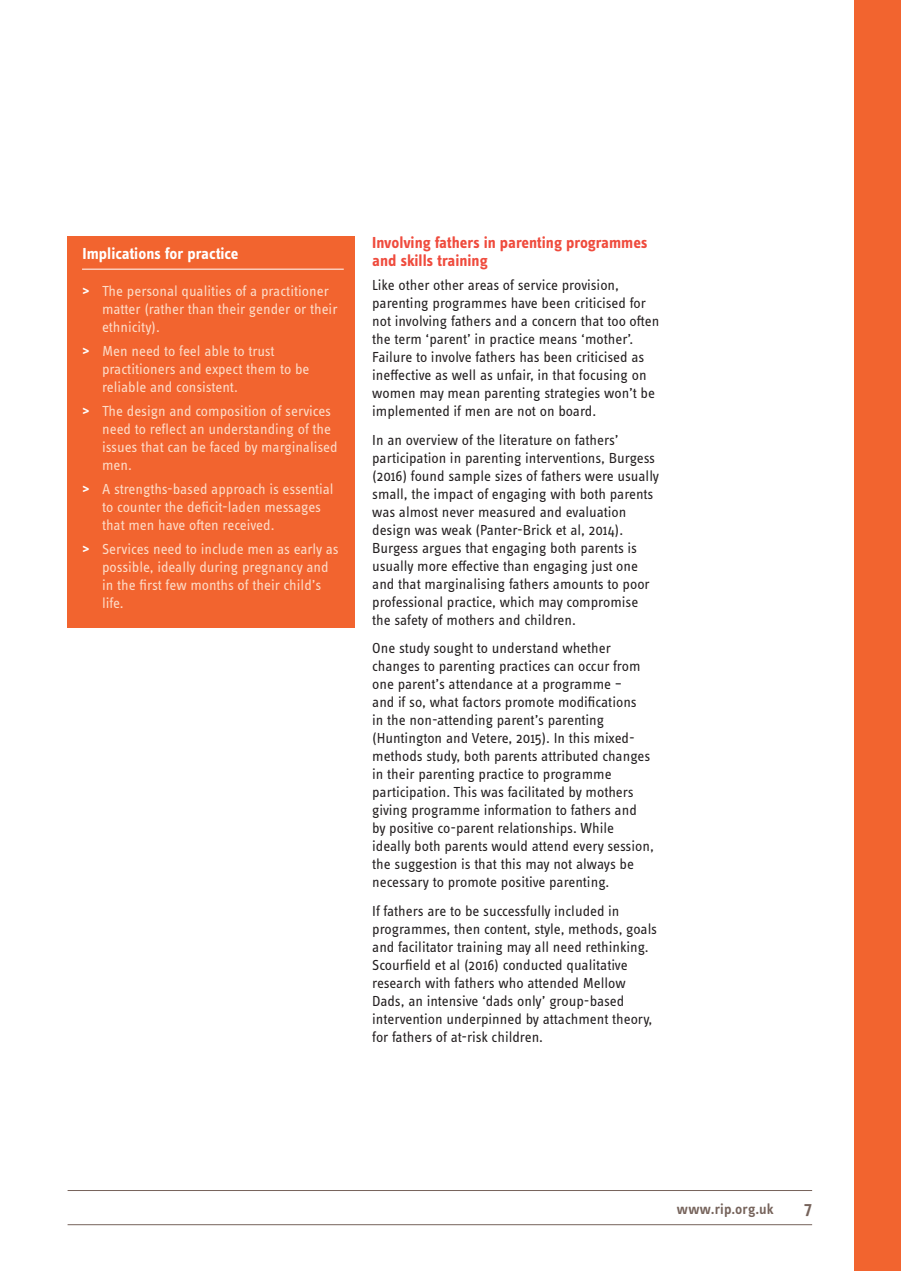
<style>
.page{position:relative;width:901px;height:1271px;background:#fff}
.page>*{position:absolute;margin:0;border:0;box-sizing:border-box;transform-origin:0 0}
.t1{font:600 18px "Info Text Pro";color:#76635b}
.t2{font:700 16.5px/18px "Info Text Pro";color:#ef4b3d}
.t3{font:700 16.5px "Info Text Pro";color:#fff}
.t4{font:15px/18px "Info Text Pro";color:#231f20}
.List_Paragraph{font:15px/18px "Info Text Pro";color:#fddcc8}
.t5{font:600 15px "Info Text Pro";letter-spacing:.005em;color:#76635b}
.s1{font-weight:700;color:#fff}
</style>
<div class="page">
<div style="left:68px;top:236px;width:287px;height:391px;background:#f2642f"></div>
<hr style="left:82px;top:269px;width:262px;height:1px;background:#fff">
<hr style="left:68px;top:1224px;width:744px;height:1px;background:#76635b">
<hr style="left:68px;top:1190px;width:744px;height:1px;background:#76635b">
<div style="left:854px;top:0;width:46px;height:1270px;background:#f2642f"></div>
<p class="t3" style="left:83px;top:243px;width:157px">Implications for practice</p>
<p class="List_Paragraph" style="left:102px;top:282px;width:237px;text-indent:-20px"><span class="s1">&gt;</span> The personal qualities of a practitioner matter (rather than their gender or their ethnicity).</p>
<p class="List_Paragraph" style="left:102px;top:342px;width:209px;text-indent:-20px"><span class="s1">&gt;</span> Men need to feel able to trust practitioners and expect them to be reliable and consistent.</p>
<p class="List_Paragraph" style="left:102px;top:402px;width:237px;text-indent:-20px"><span class="s1">&gt;</span> The design and composition of services need to reflect an understanding of the issues that can be faced by marginalised men.</p>
<p class="List_Paragraph" style="left:102px;top:480px;width:233px;text-indent:-20px"><span class="s1">&gt;</span> A strengths-based approach is essential to counter the deficit-laden messages that men have often received.</p>
<p class="List_Paragraph" style="left:102px;top:540px;width:238px;text-indent:-20px"><span class="s1">&gt;</span> Services need to include men as early as possible, ideally during pregnancy and in the first few months of their child’s life.</p>
<p class="t2" style="left:372px;top:233px;width:277px">Involving fathers in parenting programmes and skills training</p>
<p class="t4" style="left:372px;top:276px;width:288px">Like other other areas of service provision, parenting programmes have been criticised for not involving fathers and a concern that too often the term ‘parent’ in practice means ‘mother’.<br>Failure to involve fathers has been criticised as ineffective as well as unfair, in that focusing on women may mean parenting strategies won’t be implemented if men are not on board.</p>
<p class="t4" style="left:372px;top:430px;width:288px">In an overview of the literature on fathers’ participation in parenting interventions, Burgess (2016) found sample sizes of fathers were usually small, the impact of engaging with both parents was almost never measured and evaluation design was weak (Panter-Brick et al, 2014).<br>Burgess argues that engaging both parents is usually more effective than engaging just one and that marginalising fathers amounts to poor professional practice, which may compromise the safety of mothers and children.</p>
<p class="t4" style="left:372px;top:639px;width:283px">One study sought to understand whether changes to parenting practices can occur from one parent’s attendance at a programme –<br>and if so, what factors promote modifications<br>in the non-attending parent’s parenting (Huntington and Vetere, 2015). In this mixed&shy;methods study, both parents attributed changes in their parenting practice to programme participation. This was facilitated by mothers giving programme information to fathers and by positive co-parent relationships. While ideally both parents would attend every session, the suggestion is that this may not always be necessary to promote positive parenting.</p>
<p class="t4" style="left:372px;top:901px;width:286px">If fathers are to be successfully included in programmes, then content, style, methods, goals and facilitator training may all need rethinking.<br>Scourfield et al (2016) conducted qualitative research with fathers who attended Mellow Dads, an intensive ‘dads only’ group-based intervention underpinned by attachment theory, for fathers of at-risk children.</p>
<p class="t5" style="left:676px;top:1200px;width:98px">www.rip.org.uk</p>
<p class="t1" style="left:804px;top:1197px;width:9px">7</p>
</div>
